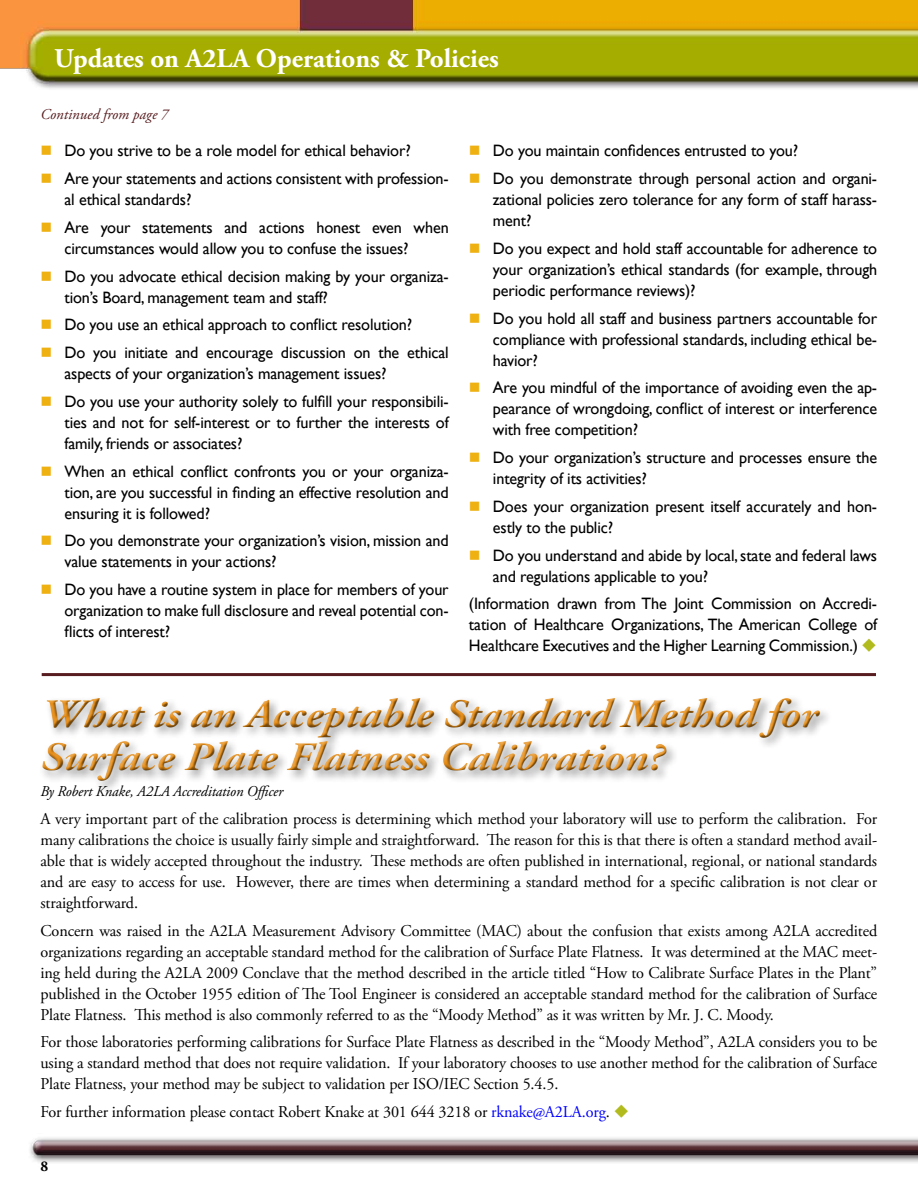
<style>
.page{position:relative;width:918px;height:1188px;background:#fff}
.page>*{position:absolute;margin:0;border:0;box-sizing:border-box;transform-origin:0 0}
.t1{font:italic 700 40.5px/43.5px "Adobe Garamond Pro";letter-spacing:-.01em;color:#e58e1a;scale:1.1 1}
.t2{font:700 27px "Adobe Garamond Pro";color:#fff}
.t3{font:16.5px/21px "Gill Sans";letter-spacing:-.01em;color:#000}
.t4{font:16.5px/21px "Adobe Garamond Pro";letter-spacing:-.01em;color:#000;text-align:justify}
.t5{font:italic 15px "Adobe Garamond Pro";letter-spacing:-.01em;color:#000}
.t6{font:italic 15px "Adobe Garamond Pro";color:#571c1f}
.t7{font:700 15px "Adobe Garamond Pro";color:#000}
.s1{color:#eeb111}
.s2{color:#b2bb1e}
.s3{color:#00f}
</style>
<div class="page">
<img style="left:0;top:0;width:918px;height:1163px">
<div style="left:38px;top:694px;width:794px;height:99px;background:#fff"></div>
<div style="left:38px;top:693px;width:785px;height:89px;background:#fff"></div>
<div style="left:39px;top:695px;width:785px;height:90px;background:#000;opacity:.51"></div>
<hr style="left:42px;top:673px;width:834px;height:3px;background:#571c1f">
<svg style="left:52px;top:156px;width:16px;height:1px"></svg>
<svg style="left:52px;top:184px;width:16px;height:1px"></svg>
<svg style="left:52px;top:233px;width:16px;height:1px"></svg>
<svg style="left:52px;top:282px;width:16px;height:1px"></svg>
<svg style="left:52px;top:330px;width:16px;height:1px"></svg>
<svg style="left:52px;top:358px;width:16px;height:1px"></svg>
<svg style="left:52px;top:407px;width:16px;height:1px"></svg>
<svg style="left:52px;top:477px;width:16px;height:1px"></svg>
<svg style="left:52px;top:546px;width:16px;height:1px"></svg>
<svg style="left:52px;top:595px;width:16px;height:1px"></svg>
<svg style="left:481px;top:156px;width:15px;height:1px"></svg>
<svg style="left:481px;top:184px;width:15px;height:1px"></svg>
<svg style="left:481px;top:254px;width:15px;height:1px"></svg>
<svg style="left:481px;top:324px;width:15px;height:1px"></svg>
<svg style="left:481px;top:393px;width:15px;height:1px"></svg>
<svg style="left:481px;top:463px;width:15px;height:1px"></svg>
<svg style="left:481px;top:512px;width:15px;height:1px"></svg>
<svg style="left:481px;top:561px;width:15px;height:1px"></svg>
<h2 class="t2" style="left:54px;top:43px;width:446px">Updates on A2LA Operations &amp; Policies</h2>
<p class="t6" style="left:40px;top:105px;width:129px">Continued from page 7</p>
<p class="t3" style="left:40px;top:141px;width:372px"><span class="s1">■</span> Do you strive to be a role model for ethical behavior?</p>
<p class="t3" style="left:64px;top:168px;width:386px;text-indent:-24px"><span class="s1">■</span> Are your statements and actions consistent with profession&shy;al ethical standards?</p>
<p class="t3" style="left:64px;top:217px;width:386px;text-indent:-24px"><span class="s1">■</span> Are your statements and actions honest even when circumstances would allow you to confuse the issues?</p>
<p class="t3" style="left:64px;top:266px;width:386px;text-indent:-24px"><span class="s1">■</span> Do you advocate ethical decision making by your organiza&shy;tion’s Board, management team and staff?</p>
<p class="t3" style="left:40px;top:315px;width:373px"><span class="s1">■</span> Do you use an ethical approach to conflict resolution?</p>
<p class="t3" style="left:64px;top:342px;width:386px;text-indent:-24px"><span class="s1">■</span> Do you initiate and encourage discussion on the ethical aspects of your organization’s management issues?</p>
<p class="t3" style="left:64px;top:391px;width:386px;text-align:justify;text-indent:-24px"><span class="s1">■</span> Do you use your authority solely to fulfill your responsibili&shy;ties and not for self-interest or to further the interests of family, friends or associates?</p>
<p class="t3" style="left:64px;top:461px;width:386px;text-align:justify;text-indent:-24px"><span class="s1">■</span> When an ethical conflict confronts you or your organiza&shy;tion, are you successful in finding an effective resolution and ensuring it is followed?</p>
<p class="t3" style="left:64px;top:531px;width:386px;text-indent:-24px"><span class="s1">■</span> Do you demonstrate your organization’s vision, mission and value statements in your actions?</p>
<p class="t3" style="left:64px;top:579px;width:386px;text-align:justify;text-indent:-24px"><span class="s1">■</span> Do you have a routine system in place for members of your organization to make full disclosure and reveal potential con&shy;flicts of interest?</p>
<p class="t3" style="left:469px;top:141px;width:331px"><span class="s1">■</span> Do you maintain confidences entrusted to you?</p>
<p class="t3" style="left:493px;top:168px;width:386px;text-align:justify;text-indent:-24px"><span class="s1">■</span> Do you demonstrate through personal action and organi&shy;zational policies zero tolerance for any form of staff harass&shy;ment?</p>
<p class="t3" style="left:493px;top:238px;width:386px;text-align:justify;text-indent:-24px"><span class="s1">■</span> Do you expect and hold staff accountable for adherence to your organization’s ethical standards (for example, through periodic performance reviews)?</p>
<p class="t3" style="left:493px;top:308px;width:386px;text-align:justify;text-indent:-24px"><span class="s1">■</span> Do you hold all staff and business partners accountable for compliance with professional standards, including ethical be&shy;havior?</p>
<p class="t3" style="left:493px;top:378px;width:386px;text-align:justify;text-indent:-24px"><span class="s1">■</span> Are you mindful of the importance of avoiding even the ap&shy;pearance of wrongdoing, conflict of interest or interference with free competition?</p>
<p class="t3" style="left:493px;top:447px;width:386px;text-indent:-24px"><span class="s1">■</span> Do your organization’s structure and processes ensure the integrity of its activities?</p>
<p class="t3" style="left:493px;top:496px;width:386px;text-indent:-24px"><span class="s1">■</span> Does your organization present itself accurately and hon&shy;estly to the public?</p>
<p class="t3" style="left:493px;top:545px;width:386px;text-indent:-24px"><span class="s1">■</span> Do you understand and abide by local, state and federal laws and regulations applicable to you?</p>
<p class="t3" style="left:469px;top:594px;width:410px;text-align:justify">(Information drawn from The Joint Commission on Accredi&shy;tation of Healthcare Organizations, The American College of Healthcare Executives and the Higher Learning Commission.) <span class="s2">◆</span></p>
<h1 class="t1" style="left:40px;top:693px;width:708px">What is an Acceptable Standard Method for<br>Surface Plate Flatness Calibration?</h1>
<p class="t5" style="left:40px;top:782px;width:244px">By Robert Knake, A2LA Accreditation Officer</p>
<p class="t4" style="left:40px;top:809px;width:838px">A very important part of the calibration process is determining which method your laboratory will use to perform the calibration. For many calibrations the choice is usually fairly simple and straightforward. The reason for this is that there is often a standard method avail&shy;able that is widely accepted throughout the industry. These methods are often published in international, regional, or national standards and are easy to access for use. However, there are times when determining a standard method for a specific calibration is not clear or straightforward.</p>
<p class="t4" style="left:40px;top:921px;width:838px">Concern was raised in the A2LA Measurement Advisory Committee (MAC) about the confusion that exists among A2LA accredited organizations regarding an acceptable standard method for the calibration of Surface Plate Flatness. It was determined at the MAC meet&shy;ing held during the A2LA 2009 Conclave that the method described in the article titled “How to Calibrate Surface Plates in the Plant” published in the October 1955 edition of The Tool Engineer is considered an acceptable standard method for the calibration of Surface Plate Flatness. This method is also commonly referred to as the “Moody Method” as it was written by Mr. J. C. Moody.</p>
<p class="t4" style="left:40px;top:1032px;width:838px">For those laboratories performing calibrations for Surface Plate Flatness as described in the “Moody Method”, A2LA considers you to be using a standard method that does not require validation. If your laboratory chooses to use another method for the calibration of Surface Plate Flatness, your method may be subject to validation per ISO/IEC Section 5.4.5.</p>
<p class="t4" style="left:40px;top:1102px;width:591px">For further information please contact Robert Knake at 301 644 3218 or <span class="s3">rknake@A2LA.org</span>. <span class="s2">◆</span></p>
<p class="t7" style="left:40px;top:1158px;width:9px">8</p>
</div>
